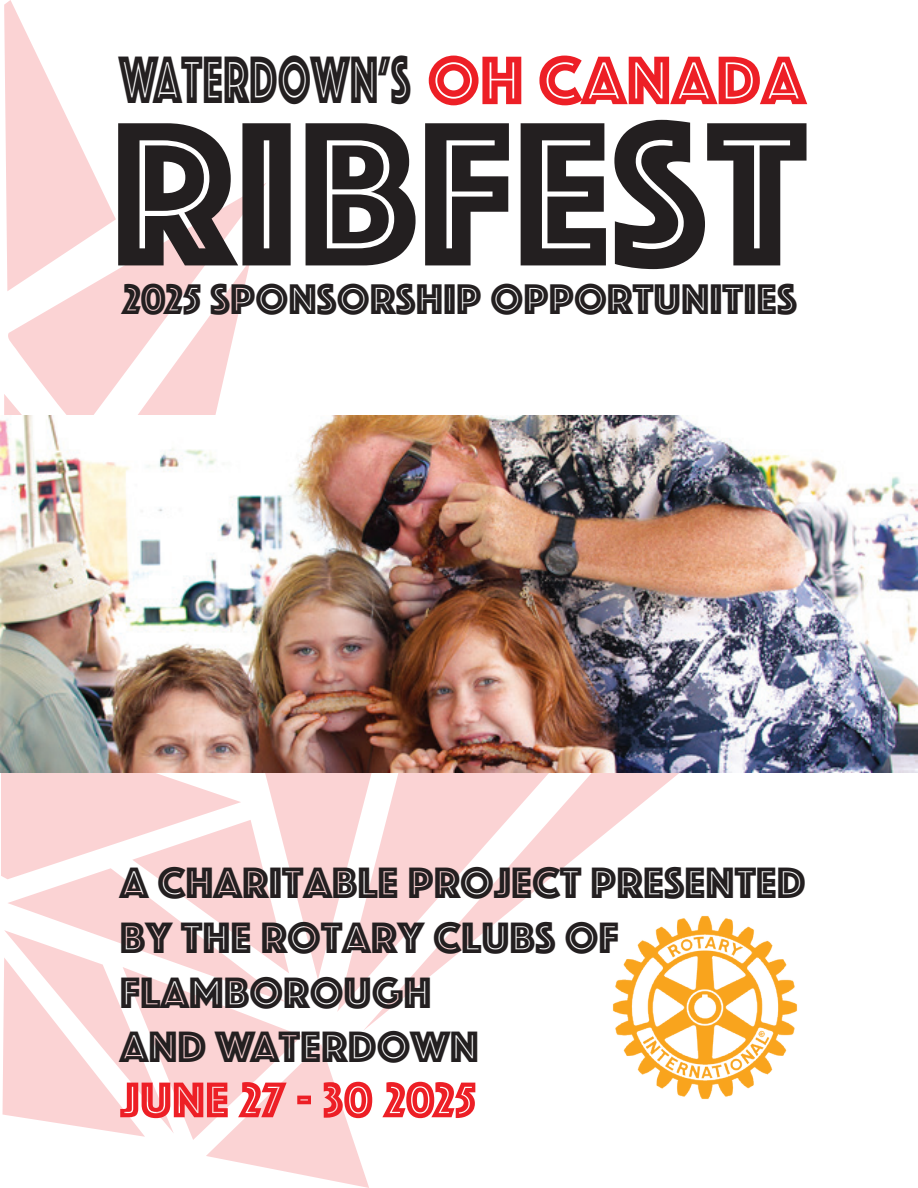
<style>
.page{position:relative;width:918px;height:1188px;background:#fff}
.page>*{position:absolute;margin:0;border:0;box-sizing:border-box;transform-origin:0 0}
.t1{font:213.15px "Phosphate Inline";color:#231f20}
.t2{font:69.6px "Phosphate Inline";color:#231f20;scale:.64 1}
.t3{font:51.9px "Phosphate Inline";color:#ed1f26}
.t4{font:45.6px/54.8px "Phosphate Inline";color:#231f20}
.t5{font:44.55px "Phosphate Inline";color:#231f20}
.s1{font-size:71.1px;color:#ed1f26}
</style>
<div class="page">
<svg style="left:8px;top:183px;width:258px;height:211px"></svg>
<svg style="left:4px;top:0;width:112px;height:291px"></svg>
<svg style="left:107px;top:259px;width:144px;height:135px;fill:#fbd3d4"></svg>
<svg style="left:451px;top:773px;width:228px;height:237px"></svg>
<svg style="left:1px;top:394px;width:450px;height:794px"></svg>
<img style="left:1px;top:415px;width:917px;height:358px">
<img style="left:613px;top:916px;width:184px;height:184px">
<h2 class="t2" style="left:119px;top:30px;width:1075px">WATERDOWN’S <span class="s1">OH CANADA</span></h2>
<h1 class="t1" style="left:111px;top:43px;width:697px">RIBFEST</h1>
<p class="t5" style="left:122px;top:267px;width:676px">2025 SPONSORSHIP OPPORTUNITIES</p>
<p class="t4" style="left:120px;top:853px;width:688px">A CHARITABLE PROJECT PRESENTED<br>BY THE ROTARY CLUBS OF<br>FLAMBOROUGH<br>AND WATERDOWN</p>
<p class="t3" style="left:120px;top:1063px;width:357px">JUNE 27 - 30 2025</p>
</div>
